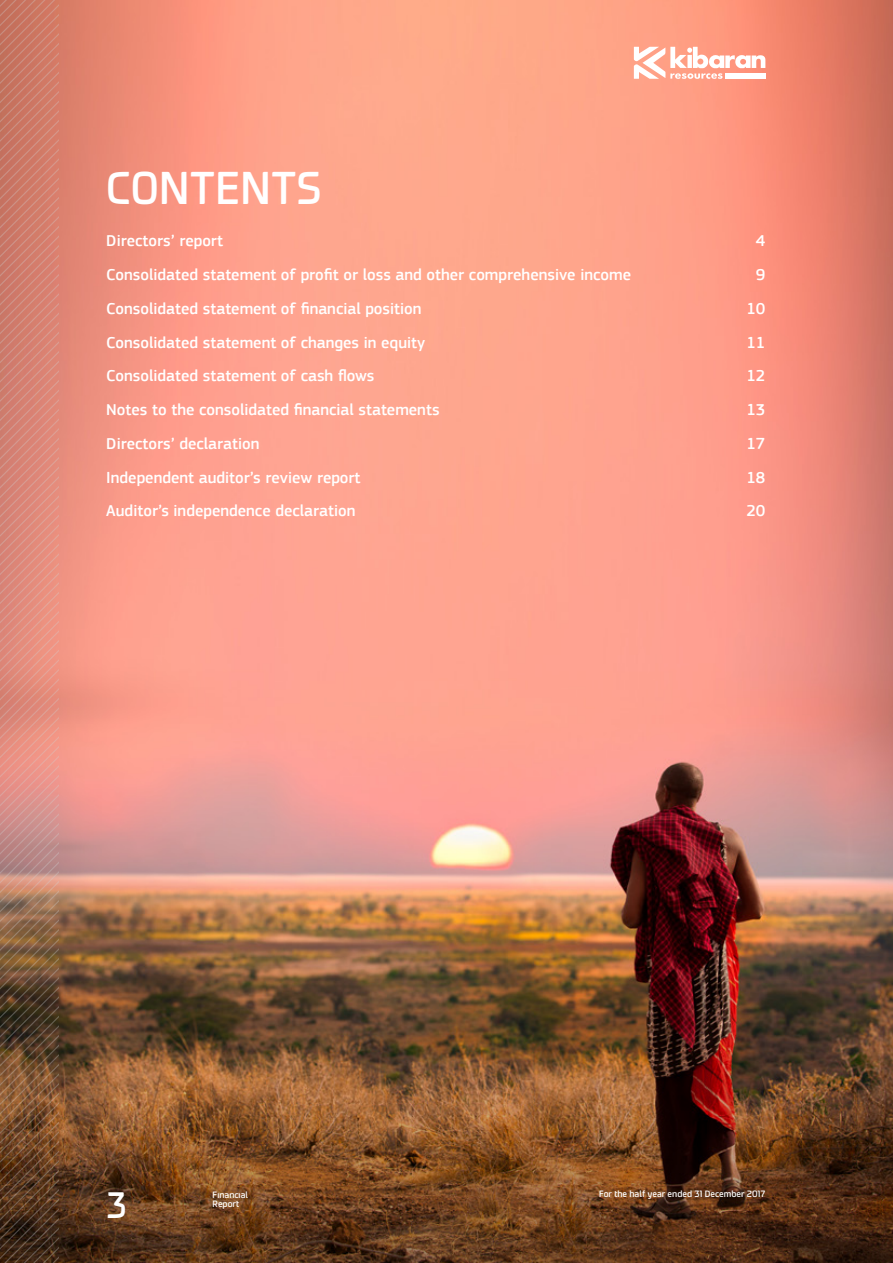
<style>
.page{position:relative;width:893px;height:1263px;background:#fff}
.page>*{position:absolute;margin:0;border:0;box-sizing:border-box;transform-origin:0 0}
.t1{font:45px "Systopie";color:#fff}
.t2{font:36px "Systopie";color:#fff}
.t3{font:500 16.5px "PF Square Sans Pro";color:#fff}
.t4{font:9px/9px "Systopie";color:#fff}
</style>
<div class="page">
<img style="left:58px;top:0;width:835px;height:976px">
<img style="left:58px;top:976px;width:835px;height:287px">
<img style="left:0;top:0;width:58px;height:1263px">
<svg style="left:634px;top:47px;width:131px;height:32px"></svg>
<div style="left:725px;top:74px;width:40px;height:5px;background:#fff"></div>
<h1 class="t1" style="left:106px;top:159px;width:217px">CONTENTS</h1>
<p class="t3" style="left:106px;top:231px;width:118px">Directors’ report</p>
<p class="t3" style="left:756px;top:231px;width:11px">4</p>
<p class="t3" style="left:106px;top:265px;width:526px">Consolidated statement of profit or loss and other comprehensive income</p>
<p class="t3" style="left:756px;top:265px;width:11px">9</p>
<p class="t3" style="left:106px;top:299px;width:317px">Consolidated statement of financial position</p>
<p class="t3" style="left:746px;top:299px;width:20px">10</p>
<p class="t3" style="left:106px;top:332px;width:320px">Consolidated statement of changes in equity</p>
<p class="t3" style="left:746px;top:332px;width:20px">11</p>
<p class="t3" style="left:106px;top:366px;width:270px">Consolidated statement of cash flows</p>
<p class="t3" style="left:746px;top:366px;width:20px">12</p>
<p class="t3" style="left:106px;top:400px;width:335px">Notes to the consolidated financial statements</p>
<p class="t3" style="left:746px;top:400px;width:20px">13</p>
<p class="t3" style="left:106px;top:434px;width:155px">Directors’ declaration</p>
<p class="t3" style="left:746px;top:434px;width:20px">17</p>
<p class="t3" style="left:106px;top:467px;width:256px">Independent auditor’s review report</p>
<p class="t3" style="left:746px;top:467px;width:20px">18</p>
<p class="t3" style="left:106px;top:501px;width:251px">Auditor’s independence declaration</p>
<p class="t3" style="left:746px;top:501px;width:20px">20</p>
<h2 class="t2" style="left:106px;top:1182px;width:22px">3</h2>
<p class="t4" style="left:213px;top:1189px;width:37px">Financial<br>Report</p>
<p class="t4" style="left:599px;top:1189px;width:168px">For the half year ended 31 December 2017</p>
</div>
